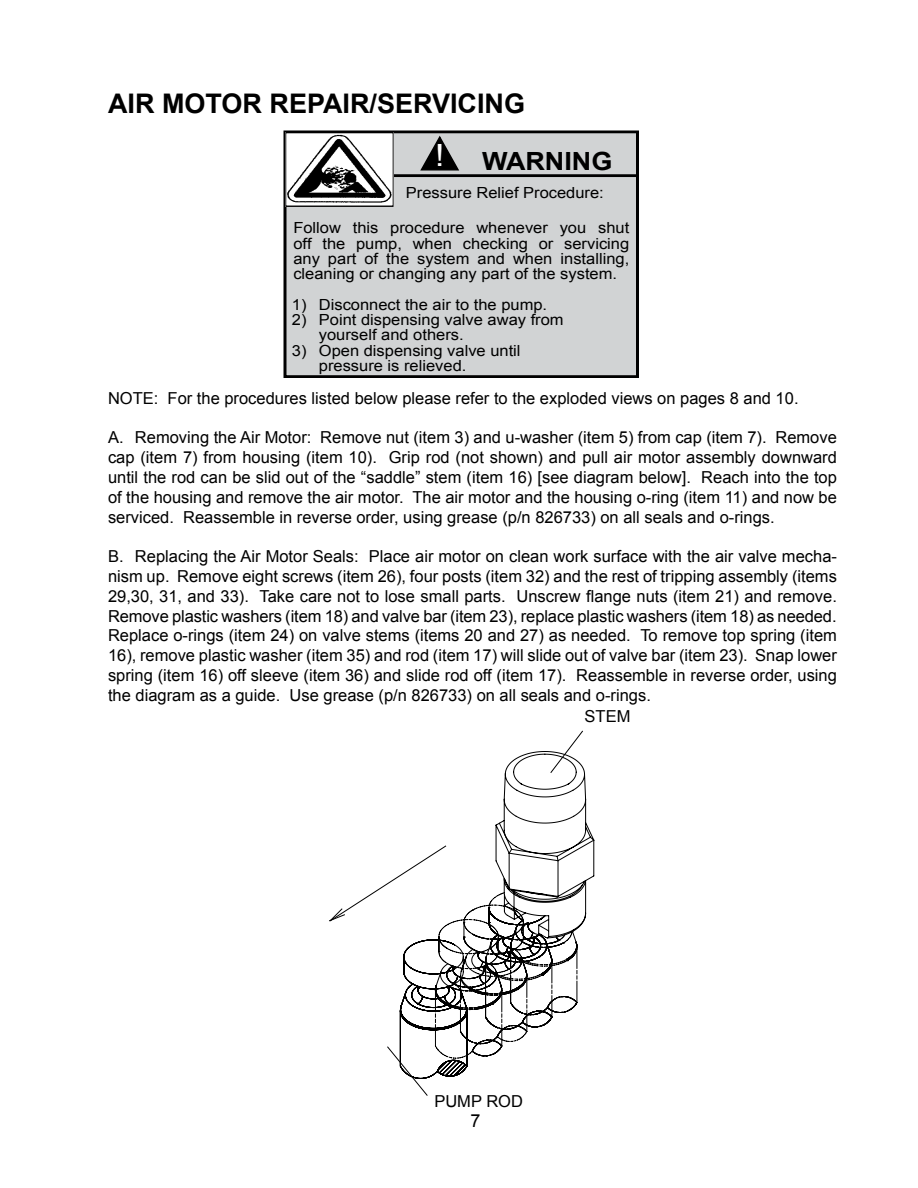
<style>
.page{position:relative;width:918px;height:1188px;background:#fff}
.page>*{position:absolute;margin:0;border:0;box-sizing:border-box;transform-origin:0 0}
.t1{font:700 27px "Arial";color:#000}
.t2{font:700 25.05px "Arial";color:#000;scale:1.08 1}
.t3{font:18px "Arial";color:#000}
.t4{font:16.5px/19.8px "Arial";color:#000;text-align:justify}
.t5{font:15.3px/15.3px "Arial";color:#000;scale:1.08 1}
.s1{font-weight:400;font-size:30.6px;color:#fff}
</style>
<div class="page">
<svg style="left:329px;top:730px;width:266px;height:366px"></svg>
<div style="left:285px;top:132px;width:353px;height:245px;background:#d1d3d4"></div>
<div style="left:284px;top:130px;width:355px;height:248px;border:3px solid #000"></div>
<svg style="left:420px;top:135px;width:40px;height:36px"></svg>
<hr style="left:390px;top:174px;width:249px;height:3px;background:#000">
<img style="left:287px;top:134px;width:105px;height:71px">
<div style="left:285px;top:132px;width:109px;height:75px;border:1px solid #000"></div>
<h1 class="t1" style="left:108px;top:86px;width:419px">AIR MOTOR REPAIR/SERVICING</h1>
<h2 class="t2" style="left:435px;top:144px;width:166px"><span class="s1">!</span> WARNING</h2>
<p class="t5" style="left:406px;top:185px;width:185px">Pressure Relief Procedure:</p>
<p class="t5" style="left:293px;top:220px;width:313px;text-align:justify">Follow this procedure whenever you shut off the pump, when checking or servicing any part of the system and when installing, cleaning or changing any part of the system.</p>
<p class="t5" style="left:292px;top:297px;width:238px">1) Disconnect the air to the pump.</p>
<p class="t5" style="left:319px;top:312px;width:228px;text-indent:-27px">2) Point dispensing valve away from yourself and others.</p>
<p class="t5" style="left:319px;top:343px;width:188px;text-indent:-27px">3) Open dispensing valve until pressure is relieved.</p>
<p class="t4" style="left:108px;top:388px;width:692px">NOTE: For the procedures listed below please refer to the exploded views on pages 8 and 10.</p>
<p class="t4" style="left:108px;top:428px;width:731px">A. Removing the Air Motor: Remove nut (item 3) and u-washer (item 5) from cap (item 7). Remove cap (item 7) from housing (item 10). Grip rod (not shown) and pull air motor assembly downward until the rod can be slid out of the “saddle” stem (item 16) [see diagram below]. Reach into the top of the housing and remove the air motor. The air motor and the housing o-ring (item 11) and now be serviced. Reassemble in reverse order, using grease (p/n 826733) on all seals and o-rings.</p>
<p class="t4" style="left:108px;top:547px;width:731px">B. Replacing the Air Motor Seals: Place air motor on clean work surface with the air valve mecha&shy;nism up. Remove eight screws (item 26), four posts (item 32) and the rest of tripping assembly (items 29,30, 31, and 33). Take care not to lose small parts. Unscrew flange nuts (item 21) and remove.<br>Remove plastic washers (item 18) and valve bar (item 23), replace plastic washers (item 18) as needed.<br>Replace o-rings (item 24) on valve stems (items 20 and 27) as needed. To remove top spring (item 16), remove plastic washer (item 35) and rod (item 17) will slide out of valve bar (item 23). Snap lower spring (item 16) off sleeve (item 36) and slide rod off (item 17). Reassemble in reverse order, using the diagram as a guide. Use grease (p/n 826733) on all seals and o-rings.</p>
<p class="t4" style="left:585px;top:707px;width:47px">STEM</p>
<p class="t4" style="left:434px;top:1091px;width:90px">PUMP ROD</p>
<p class="t3" style="left:470px;top:1108px;width:12px">7</p>
</div>
